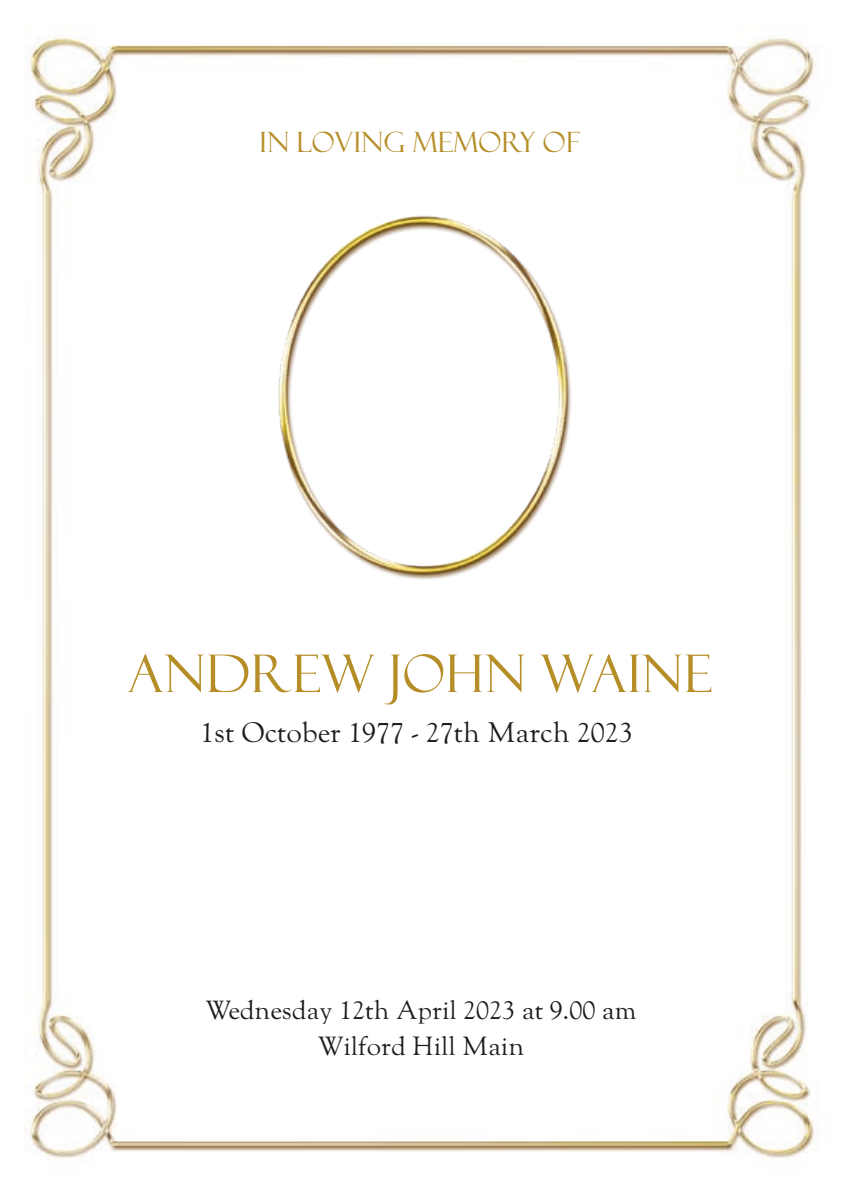
<style>
.page{position:relative;width:842px;height:1191px;background:#fff}
.page>*{position:absolute;margin:0;border:0;box-sizing:border-box;transform-origin:0 0}
.t1{font:52px "Felix Titling";letter-spacing:.01em;color:#b58e28}
.t2{font:28px "LTC Goudy Oldstyle Pro";color:#1d1d1b}
.t3{font:28px "Felix Titling";letter-spacing:.01em;color:#b58e28}
.t4{font:26px/36px "LTC Goudy Oldstyle Pro";color:#1d1d1b;text-align:center}
</style>
<div class="page">
<img style="left:24px;top:28px;width:791px;height:1131px">
<img style="left:272px;top:209px;width:303px;height:373px">
<p class="t3" style="left:259px;top:126px;width:322px">IN LOVING MEMORY OF</p>
<h1 class="t1" style="left:128px;top:644px;width:586px">ANDREW JOHN WAINE</h1>
<p class="t2" style="left:200px;top:716px;width:434px">1st October 1977 - 27th March 2023</p>
<p class="t4" style="left:205px;top:992px;width:433px">Wednesday 12th April 2023 at 9.00 am<br>Wilford Hill Main</p>
</div>
